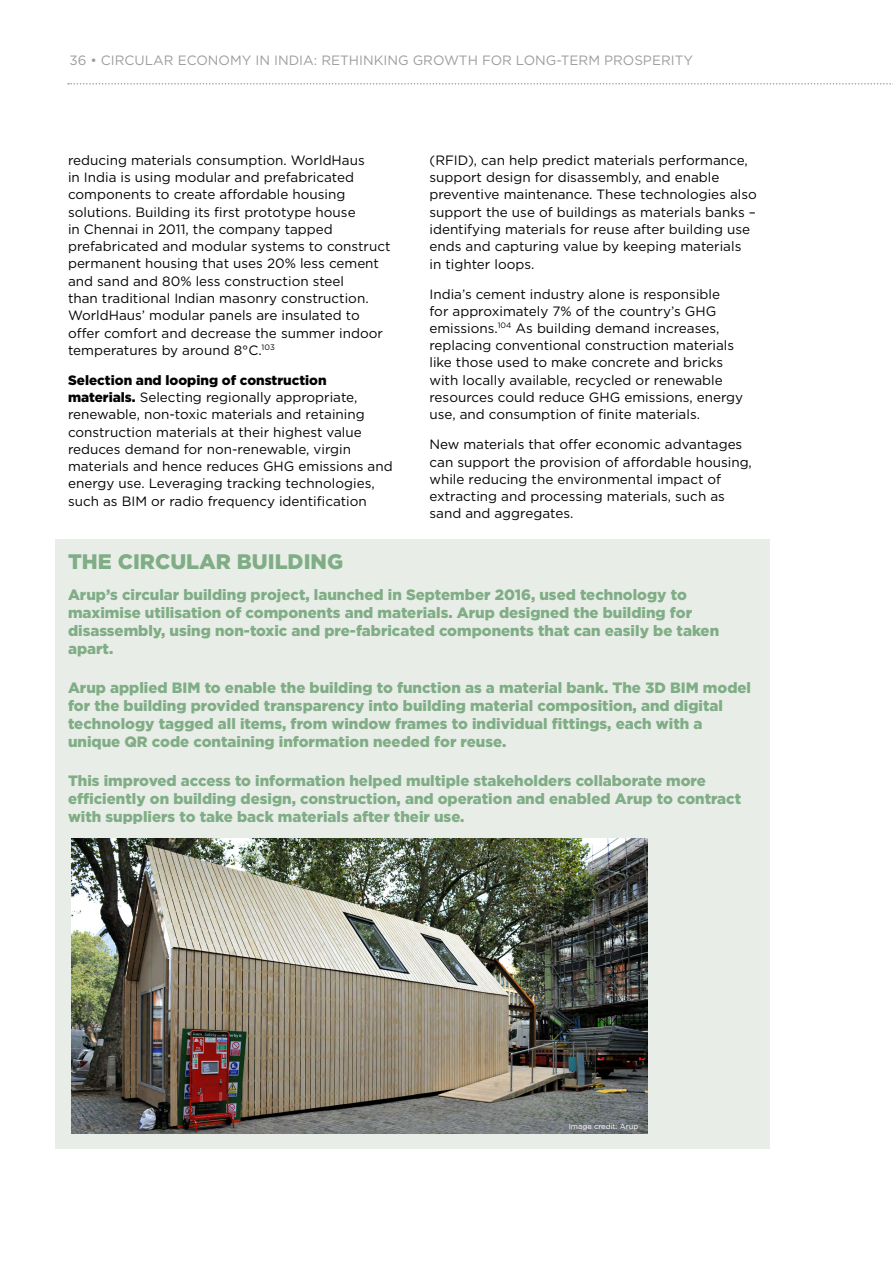
<style>
.page{position:relative;width:893px;height:1263px;background:#fff}
.page>*{position:absolute;margin:0;border:0;box-sizing:border-box;transform-origin:0 0}
.t1{font:900 21px "Gotham";color:#80ad86}
.t2{font:900 15px/18px "Gotham";color:#80ad86}
.t3{font:13.5px/17.2px "Gotham";color:#030303}
.t4{font:13.5px/17.2px "Gotham";color:#000}
.t5{font:13.5px "Gotham";color:#9d9d9c}
.t6{font:7.5px "Gotham";color:#fff}
.s1{font-weight:900}
.s2{color:#000}
.s3{color:#030303}
</style>
<div class="page">
<svg style="left:68px;top:83px;width:825px;height:2px"></svg>
<div style="left:55px;top:539px;width:715px;height:51px;background:#e8eee7"></div>
<div style="left:55px;top:571px;width:715px;height:94px;background:#e8eee7"></div>
<div style="left:55px;top:664px;width:715px;height:94px;background:#e8eee7"></div>
<div style="left:55px;top:757px;width:715px;height:77px;background:#e8eee7"></div>
<div style="left:55px;top:824px;width:715px;height:325px;background:#e8eee7"></div>
<img style="left:72px;top:839px;width:576px;height:294px">
<p class="t5" style="left:69px;top:51px;width:625px">36 • CIRCULAR ECONOMY IN INDIA: RETHINKING GROWTH FOR LONG-TERM PROSPERITY</p>
<p class="t3" style="left:68px;top:151px;width:324px">reducing materials consumption. WorldHaus<br>in India is using modular and prefabricated components to create affordable housing solutions. Building its first prototype house<br>in Chennai in 2011, the company tapped prefabricated and modular systems to construct permanent housing that uses 20% less cement and sand and 80% less construction steel<br>than traditional Indian masonry construction.<br>WorldHaus’ modular panels are insulated to offer comfort and decrease the summer indoor temperatures by around 8°C.<sup>103</sup></p>
<p class="t3" style="left:68px;top:371px;width:326px"><span class="s1">Selection and looping of construction materials.</span> Selecting regionally appropriate, renewable, non-toxic materials and retaining construction materials at their highest value reduces demand for non-renewable, virgin materials and hence reduces GHG emissions and energy use. Leveraging tracking technologies, such as BIM or radio frequency identification</p>
<p class="t3" style="left:429px;top:151px;width:329px">(RFID), can help predict materials performance, support design for disassembly, and <span class="s2">enable preventive maintenance</span>. These technologies also support the use of buildings as materials banks – identifying materials for reuse after building use ends and capturing value by keeping materials<br>in tighter loops.</p>
<p class="t3" style="left:429px;top:285px;width:315px">India’s cement industry alone is responsible<br>for approximately 7% of the country’s GHG emissions.<sup>104</sup> As building demand increases, replacing conventional construction materials like those used to make concrete and bricks with locally available, recycled or renewable resources could reduce GHG emissions, energy use, and consumption of finite materials.</p>
<p class="t4" style="left:429px;top:436px;width:324px">New materials that offer economic advantages can support the provision of affordable housing, w<span class="s3">hile reducing the environmental impact of extracting and processing materials, such as sand and</span> aggregates.</p>
<h1 class="t1" style="left:68px;top:547px;width:277px">THE CIRCULAR BUILDING</h1>
<p class="t2" style="left:68px;top:585px;width:653px">Arup’s circular building project, launched in September 2016, used technology to maximise utilisation of components and materials. Arup designed the building for disassembly, using non-toxic and pre-fabricated components that can easily be taken apart.</p>
<p class="t2" style="left:68px;top:678px;width:685px">Arup applied BIM to enable the building to function as a material bank. The 3D BIM model for the building provided transparency into building material composition, and digital technology tagged all items, from window frames to individual fittings, each with a unique QR code containing information needed for reuse.</p>
<p class="t2" style="left:68px;top:772px;width:675px">This improved access to information helped multiple stakeholders collaborate more efficiently on building design, construction, and operation and enabled Arup to contract with suppliers to take back materials after their use.</p>
<p class="t6" style="left:569px;top:1121px;width:71px">Image credit: Arup</p>
</div>
